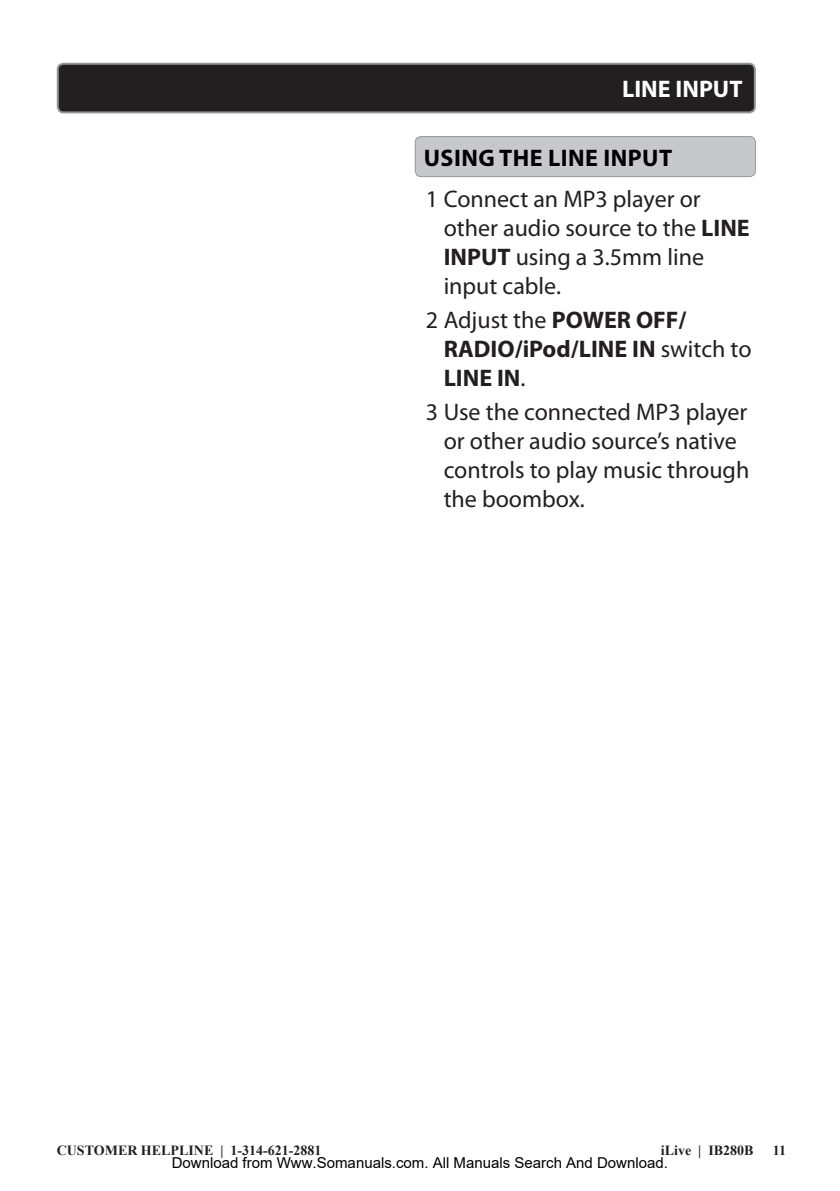
<style>
.page{position:relative;width:840px;height:1191px;background:#fff}
.page>*{position:absolute;margin:0;border:0;box-sizing:border-box;transform-origin:0 0}
.Page_Numbers-Evens{font:24px/28.8px "Myriad Pro";color:#231f20}
.Page_Numbers-Evens-2{font:700 24px/28.8px "Myriad Pro";color:#231f20}
.PAGE_HEADER-EVENS{font:700 24px "Myriad Pro";letter-spacing:.02em;color:#000}
.PAGE_HEADER-EVENS-2{font:700 24px "Myriad Pro";color:#fff}
.t1{font:15px "Arial";color:#000}
.t2{font:700 14px "Times New Roman";color:#231f20}
.s1{font-weight:700}
.s2{font-weight:400}
</style>
<div class="page">
<div style="left:58px;top:64px;width:696px;height:48px;background:#231f20;border-radius:6px"></div>
<div style="left:57px;top:63px;width:698px;height:50px;border:2px solid #939598;border-radius:6px"></div>
<div style="left:415px;top:137px;width:340px;height:40px;background:#c7c8ca;border-radius:6px"></div>
<div style="left:414px;top:136px;width:341px;height:41px;border:1px solid #939598;border-radius:6px"></div>
<p class="PAGE_HEADER-EVENS-2" style="left:621px;top:73px;width:122px">LINE INPUT</p>
<p class="PAGE_HEADER-EVENS" style="left:423px;top:142px;width:250px">USING THE LINE INPUT</p>
<p class="Page_Numbers-Evens" style="left:443px;top:184px;width:307px;text-indent:-18px">1 Connect an MP3 player or other audio source to the <span class="s1">LINE<br>INPUT</span> using a 3.5mm line input cable.</p>
<p class="Page_Numbers-Evens-2" style="left:443px;top:305px;width:309px;text-indent:-18px"><span class="s2">2 Adjust the</span> POWER OFF/<br>RADIO/iPod/LINE IN <span class="s2">switch to<br></span>LINE IN<span class="s2">.</span></p>
<p class="Page_Numbers-Evens" style="left:443px;top:397px;width:307px;text-indent:-18px">3 Use the connected MP3 player or other audio source’s native controls to play music through the boombox.</p>
<p class="t2" style="left:57px;top:1140px;width:266px">CUSTOMER HELPLINE | 1-314-621-2881</p>
<p class="t2" style="left:660px;top:1140px;width:94px">iLive | IB280B</p>
<p class="t2" style="left:772px;top:1140px;width:15px">11</p>
<p class="t1" style="left:172px;top:1154px;width:497px">Download from Www.Somanuals.com. All Manuals Search And Download.</p>
</div>
